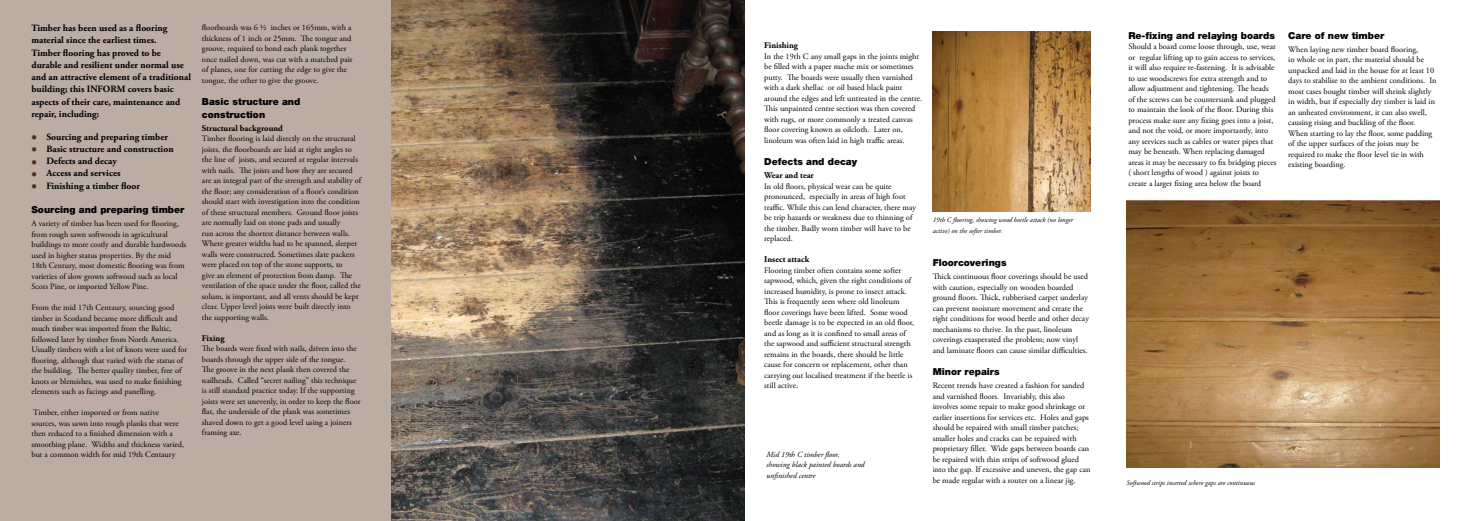
<style>
.page{position:relative;width:1469px;height:521px;background:#fff}
.page>*{position:absolute;margin:0;border:0;box-sizing:border-box;transform-origin:0 0}
.t1{font:700 9.62px/12.2px "Adobe Garamond Pro";color:#000}
.t2{font:900 9.62px/12.2px "Helvetica Neue";color:#000}
.t3{font:700 8.75px "Adobe Garamond Pro";color:#000}
.t4{font:8.31px/10.5px "Adobe Garamond Pro";color:#000}
.t5{font:italic 7.88px/10.5px "Adobe Garamond Pro";color:#000}
.t6{font:italic 7px/10.5px "Adobe Garamond Pro";color:#000}
.s1{font-size:14px;color:#54301a}
</style>
<div class="page">
<div style="left:0;top:0;width:392px;height:521px;background:#bbada4"></div>
<img style="left:391px;top:0;width:353px;height:521px">
<img style="left:932px;top:32px;width:158px;height:180px">
<img style="left:1126px;top:199px;width:313px;height:269px">
<p class="t1" style="left:32px;top:22px;width:161px">Timber has been used as a flooring material since the earliest times.<br>Timber flooring has proved to be durable and resilient under normal use and an attractive element of a traditional building; this INFORM covers basic aspects of their care, maintenance and repair, including:</p>
<p class="t1" style="left:32px;top:131px;width:138px"><span class="s1">•</span> Sourcing and preparing timber</p>
<p class="t1" style="left:32px;top:143px;width:144px"><span class="s1">•</span> Basic structure and construction</p>
<p class="t1" style="left:32px;top:155px;width:87px"><span class="s1">•</span> Defects and decay</p>
<p class="t1" style="left:32px;top:167px;width:90px"><span class="s1">•</span> Access and services</p>
<p class="t1" style="left:32px;top:180px;width:110px"><span class="s1">•</span> Finishing a timber floor</p>
<p class="t2" style="left:32px;top:203px;width:154px">Sourcing and preparing timber</p>
<p class="t4" style="left:32px;top:218px;width:156px">A variety of timber has been used for flooring, from rough sawn softwoods in agricultural buildings to more costly and durable hardwoods used in higher status properties. By the mid 18th Century, most domestic flooring was from varieties of slow grown softwood such as local Scots Pine, or imported Yellow Pine.</p>
<p class="t4" style="left:32px;top:302px;width:157px">From the mid 17th Centaury, sourcing good timber in Scotland became more difficult and much timber was imported from the Baltic, followed later by timber from North America.<br>Usually timbers with a lot of knots were used for flooring, although that varied with the status of the building. The better quality timber, free of knots or blemishes, was used to make finishing elements such as facings and panelling.</p>
<p class="t4" style="left:32px;top:407px;width:154px">Timber, either imported or from native sources, was sawn into rough planks that were then reduced to a finished dimension with a smoothing plane. Widths and thickness varied, but a common width for mid 19th Centaury</p>
<p class="t4" style="left:202px;top:22px;width:152px">floorboards was 6 ½ inches or 165mm, with a thickness of 1 inch or 25mm. The tongue and groove, required to bond each plank together once nailed down, was cut with a matched pair of planes, one for cutting the edge to give the tongue, the other to give the groove.</p>
<p class="t2" style="left:202px;top:96px;width:100px">Basic structure and construction</p>
<p class="t3" style="left:202px;top:123px;width:82px">Structural background</p>
<p class="t4" style="left:202px;top:133px;width:161px">Timber flooring is laid directly on the structural joists, the floorboards are laid at right angles to the line of joists, and secured at regular intervals with nails. The joists and how they are secured are an integral part of the strength and stability of the floor; any consideration of a floor’s condition should start with investigation into the condition of these structural members. Ground floor joists are normally laid on stone pads and usually<br>run across the shortest distance between walls.<br>Where greater widths had to be spanned, sleeper walls were constructed. Sometimes slate packers were placed on top of the stone supports, to<br>give an element of protection from damp. The ventilation of the space under the floor, called the solum, is important, and all vents should be kept clear. Upper level joists were built directly into the supporting walls.</p>
<p class="t3" style="left:202px;top:333px;width:24px">Fixing</p>
<p class="t4" style="left:202px;top:343px;width:160px">The boards were fixed with nails, driven into the boards through the upper side of the tongue.<br>The groove in the next plank then covered the nailheads. Called “secret nailing” this technique is still standard practice today. If the supporting joists were set unevenly, in order to keep the floor flat, the underside of the plank was sometimes shaved down to get a good level using a joiners framing axe.</p>
<p class="t3" style="left:764px;top:40px;width:35px">Finishing</p>
<p class="t4" style="left:764px;top:51px;width:159px">In the 19th C any small gaps in the joints might be filled with a paper mache mix or sometimes putty. The boards were usually then varnished with a dark shellac or oil based black paint around the edges and left untreated in the centre.<br>This unpainted centre section was then covered with rugs, or more commonly a treated canvas floor covering known as oilcloth. Later on, linoleum was often laid in high traffic areas.</p>
<p class="t2" style="left:764px;top:156px;width:94px">Defects and decay</p>
<p class="t3" style="left:764px;top:170px;width:51px">Wear and tear</p>
<p class="t4" style="left:764px;top:181px;width:153px">In old floors, physical wear can be quite pronounced, especially in areas of high foot traffic. While this can lend character, there may be trip hazards or weakness due to thinning of the timber. Badly worn timber will have to be replaced.</p>
<p class="t3" style="left:764px;top:254px;width:47px">Insect attack</p>
<p class="t4" style="left:764px;top:265px;width:151px">Flooring timber often contains some softer sapwood, which, given the right conditions of increased humidity, is prone to insect attack.<br>This is frequently seen where old linoleum floor coverings have been lifted. Some wood beetle damage is to be expected in an old floor, and as long as it is confined to small areas of the sapwood and sufficient structural strength remains in the boards, there should be little cause for concern or replacement, other than carrying out localised treatment if the beetle is still active.</p>
<p class="t5" style="left:766px;top:449px;width:100px">Mid 19th C timber floor, showing black painted boards and unfinished centre</p>
<p class="t6" style="left:932px;top:215px;width:142px">19th C flooring, showing wood beetle attack (no longer active) on the softer timber.</p>
<p class="t2" style="left:932px;top:256px;width:75px">Floorcoverings</p>
<p class="t4" style="left:932px;top:271px;width:158px">Thick continuous floor coverings should be used with caution, especially on wooden boarded ground floors. Thick, rubberised carpet underlay can prevent moisture movement and create the right conditions for wood beetle and other decay mechanisms to thrive. In the past, linoleum coverings exasperated the problem; now vinyl and laminate floors can cause similar difficulties.</p>
<p class="t2" style="left:932px;top:366px;width:69px">Minor repairs</p>
<p class="t4" style="left:932px;top:381px;width:159px">Recent trends have created a fashion for sanded and varnished floors. Invariably, this also involves some repair to make good shrinkage or earlier insertions for services etc. Holes and gaps should be repaired with small timber patches; smaller holes and cracks can be repaired with proprietary filler. Wide gaps between boards can be repaired with thin strips of softwood glued into the gap. If excessive and uneven, the gap can be made regular with a router on a linear jig.</p>
<p class="t2" style="left:1128px;top:29px;width:148px">Re-fixing and relaying boards</p>
<p class="t4" style="left:1128px;top:42px;width:149px">Should a board come loose through, use, wear or regular lifting up to gain access to services, it will also require re-fastening. It is advisable to use woodscrews for extra strength and to allow adjustment and tightening. The heads of the screws can be countersunk and plugged to maintain the look of the floor. During this process make sure any fixing goes into a joist, and not the void, or more importantly, into any services such as cables or water pipes that may be beneath. When replacing damaged areas it may be necessary to fix bridging pieces ( short lengths of wood ) against joists to create a larger fixing area below the board</p>
<p class="t2" style="left:1288px;top:29px;width:98px">Care of new timber</p>
<p class="t4" style="left:1288px;top:44px;width:150px">When laying new timber board flooring,<br>in whole or in part, the material should be unpacked and laid in the house for at least 10 days to stabilise to the ambient conditions. In most cases bought timber will shrink slightly in width, but if especially dry timber is laid in an unheated environment, it can also swell, causing rising and buckling of the floor.<br>When starting to lay the floor, some padding of the upper surfaces of the joists may be required to make the floor level tie in with existing boarding.</p>
<p class="t6" style="left:1126px;top:477px;width:130px">Softwood strips inserted where gaps are continuous</p>
</div>
